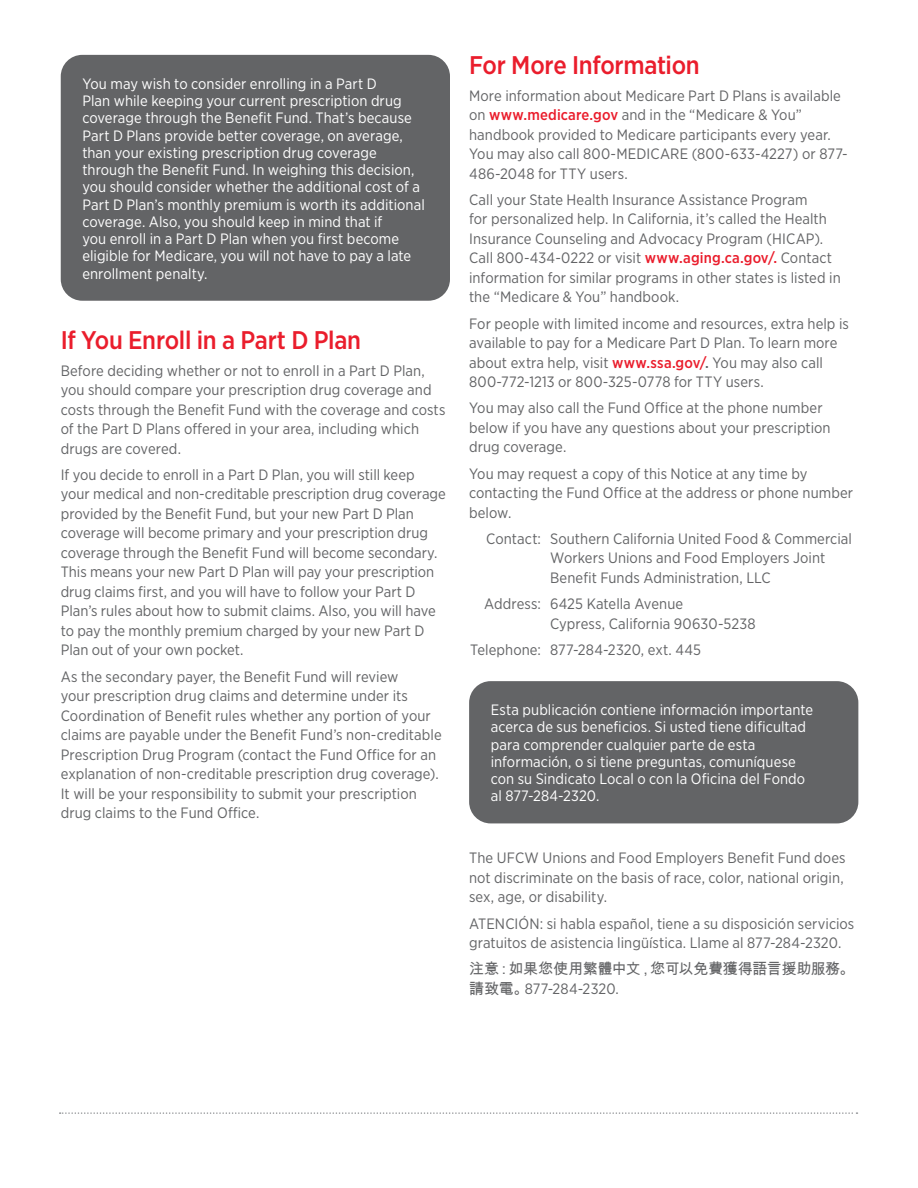
<style>
.page{position:relative;width:918px;height:1188px;background:#fff}
.page>*{position:absolute;margin:0;border:0;box-sizing:border-box;transform-origin:0 0}
.t1{font:500 25.5px "Gotham Narrow";letter-spacing:-.01em;color:#ea1d2c}
.t2{font:15px/19.5px "Gotham Narrow";letter-spacing:.005em;color:#636466}
.t3{font:15px/17.2px "Gotham Narrow";letter-spacing:.005em;color:#fff}
.t4{font:15px "Arial Unicode MS";letter-spacing:-.025em;color:#636466}
.s1{font-weight:500;color:#ea1d2c}
.s2{font-weight:500}
.s3{font-family:"Arial Unicode MS"}
</style>
<div class="page">
<div style="left:61px;top:55px;width:389px;height:246px;background:#636466;border-radius:22px"></div>
<div style="left:469px;top:681px;width:389px;height:142px;background:#636466;border-radius:22px"></div>
<svg style="left:60px;top:1112px;width:797px;height:2px"></svg>
<p class="t3" style="left:82px;top:75px;width:344px">You may wish to consider enrolling in a Part D<br>Plan while keeping your current prescription drug coverage through the Benefit Fund. That’s because Part D Plans provide better coverage, on average, than your existing prescription drug coverage through the Benefit Fund. In weighing this decision, you should consider whether the additional cost of a Part D Plan’s monthly premium is worth its additional coverage. Also, you should keep in mind that if<br>you enroll in a Part D Plan when you first become eligible for Medicare, you will not have to pay a late enrollment penalty.</p>
<h1 class="t1" style="left:61px;top:324px;width:302px">If You Enroll in a Part D Plan</h1>
<p class="t2" style="left:61px;top:360px;width:386px">Before deciding whether or not to enroll in a Part D Plan, you should compare your prescription drug coverage and costs through the Benefit Fund with the coverage and costs of the Part D Plans offered in your area, including which drugs are covered.</p>
<p class="t2" style="left:61px;top:465px;width:387px">If you decide to enroll in a Part D Plan, you will still keep your medical and non-creditable prescription drug coverage provided by the Benefit Fund, but your new Part D Plan coverage will become primary and your prescription drug coverage through the Benefit Fund will become secondary.<br>This means your new Part D Plan will pay your prescription drug claims first, and you will have to follow your Part D Plan’s rules about how to submit claims. Also, you will have to pay the monthly premium charged by your new Part D Plan out of your own pocket.</p>
<p class="t2" style="left:61px;top:666px;width:383px">As the secondary payer, the Benefit Fund will review<br>your prescription drug claims and determine under its Coordination of Benefit rules whether any portion of your claims are payable under the Benefit Fund’s non-creditable Prescription Drug Program (contact the Fund Office for an explanation of non-creditable prescription drug coverage).<br>It will be your responsibility to submit your prescription drug claims to the Fund Office.</p>
<h1 class="t1" style="left:469px;top:49px;width:232px">For More Information</h1>
<p class="t2" style="left:469px;top:85px;width:380px">More information about Medicare Part D Plans is available on <span class="s1">www.medicare.gov</span> and in the “Medicare &amp; You” handbook provided to Medicare participants every year.<br>You may also call 800-MEDICARE (800-633-4227) or 877- 486-2048 for TTY users.</p>
<p class="t2" style="left:469px;top:190px;width:373px">Call your State Health Insurance Assistance Program<br>for personalized help. In California, it’s called the Health Insurance Counseling and Advocacy Program (HICAP).<br>Call 800-434-0222 or visit <span class="s1">www.aging.ca.gov/.</span> Contact information for similar programs in other states is listed in the “Medicare &amp; You” handbook.</p>
<p class="t2" style="left:469px;top:313px;width:381px">For people with limited income and resources, extra help is available to pay for a Medicare Part D Plan. To learn more about extra help, visit <span class="s1">www.ssa.gov/</span><span class="s2">.</span> You may also call 800-772-1213 or 800-325-0778 for TTY users.</p>
<p class="t2" style="left:469px;top:398px;width:363px">You may also call the Fund Office at the phone number below if you have any questions about your prescription drug coverage.</p>
<p class="t2" style="left:469px;top:463px;width:386px">You may request a copy of this Notice at any time by contacting the Fund Office at the address or phone number below.</p>
<p class="t2" style="left:550px;top:529px;width:303px;text-indent:-64px">Contact: Southern California United Food &amp; Commercial<br>Workers Unions and Food Employers Joint<br>Benefit Funds Administration, LLC</p>
<p class="t2" style="left:550px;top:594px;width:207px;text-indent:-66px">Address: 6425 Katella Avenue<br>Cypress, California 90630-5238</p>
<p class="t2" style="left:470px;top:640px;width:232px">Telephone: 877-284-2320, ext. 445</p>
<p class="t3" style="left:491px;top:701px;width:324px">Esta publicación contiene información importante acerca de sus beneficios. Si usted tiene dificultad para comprender cualquier parte de esta información, o si tiene preguntas, comuníquese con su Sindicato Local o con la Oficina del Fondo al 877-284-2320.</p>
<p class="t2" style="left:469px;top:848px;width:378px">The UFCW Unions and Food Employers Benefit Fund does not discriminate on the basis of race, color, national origin, sex, age, or disability.</p>
<p class="t2" style="left:469px;top:913px;width:387px">ATENCIÓN: si habla español, tiene a su disposición servicios gratuitos de asistencia lingüística. Llame al 877-284-2320.</p>
<p class="t4" style="left:469px;top:958px;width:387px">注意：如果您使用繁體中文，您可以免費獲得語言援助服務。</p>
<p class="t2" style="left:469px;top:979px;width:151px"><span class="s3">請致電。</span>877-284-2320.</p>
</div>
